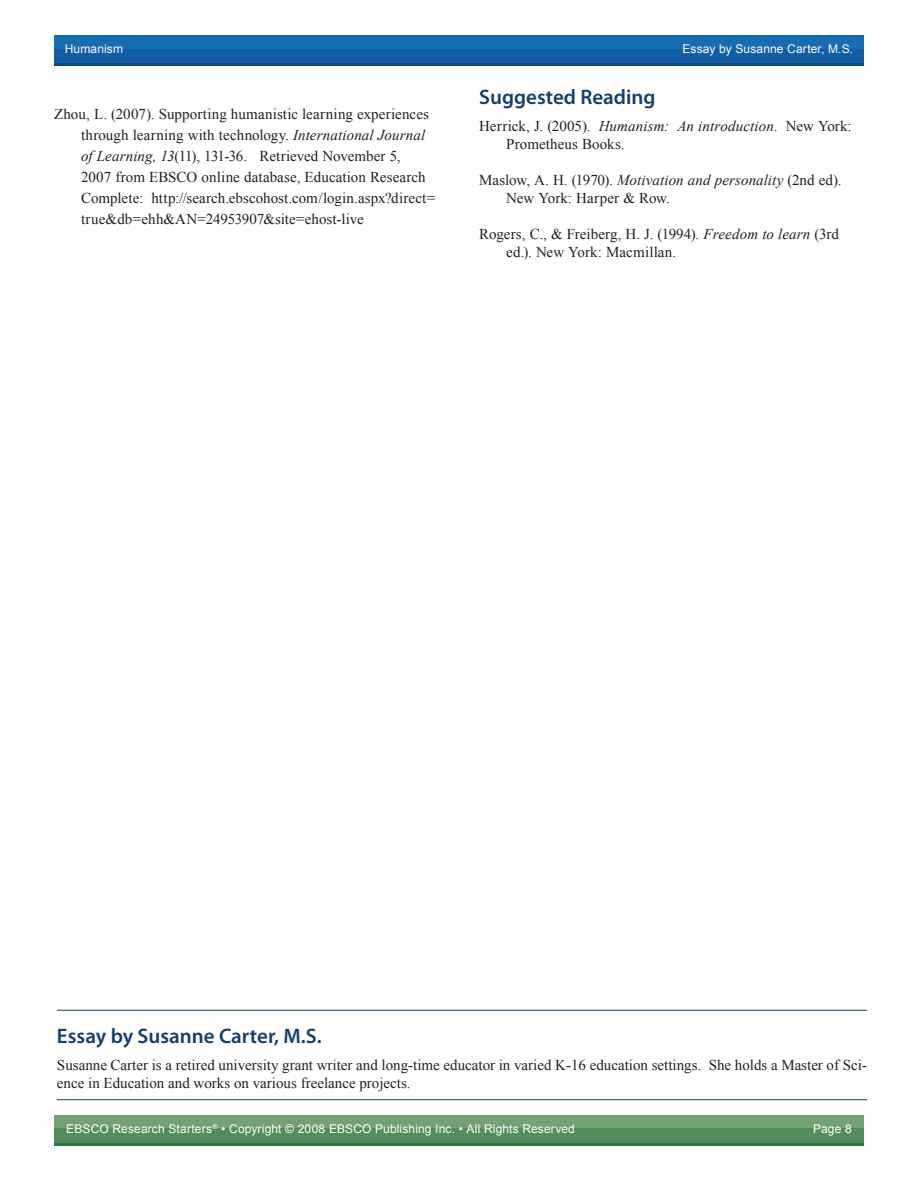
<style>
.page{position:relative;width:918px;height:1188px;background:#fff}
.page>*{position:absolute;margin:0;border:0;box-sizing:border-box;transform-origin:0 0}
.Body_Text{font:600 21px "Myriad Pro";color:#143e71}
.Body_Text_Header{font:600 21px "Myriad Pro";color:#143e71}
.Bibliography_Body_Te{font:15px/21px "Times New Roman";letter-spacing:.005em;color:#231f20}
.Body_Text-2{font:15px/18px "Times New Roman";color:#231f20}
.t1{font:12px "Arial";letter-spacing:.01em;color:#fff}
.s1{font-style:italic}
</style>
<div class="page">
<div style="left:54px;top:36px;width:810px;height:14px;background:#166db3"></div>
<div style="left:54px;top:49px;width:810px;height:14px;background:#115da3"></div>
<hr style="left:54px;top:63px;width:810px;height:3px;background:#0d467a">
<div style="left:54px;top:1115px;width:810px;height:15px;background:#73a175"></div>
<div style="left:54px;top:1129px;width:810px;height:14px;background:#538d5c"></div>
<hr style="left:54px;top:1143px;width:810px;height:3px;background:#277941">
<hr style="left:57px;top:1010px;width:810px;height:1px;background:#143e71">
<hr style="left:57px;top:1099px;width:810px;height:1px;background:#143e71">
<p class="t1" style="left:65px;top:41px;width:60px">Humanism</p>
<p class="t1" style="left:682px;top:41px;width:172px">Essay by Susanne Carter, M.S.</p>
<p class="Bibliography_Body_Te" style="left:81px;top:103px;width:356px;text-indent:-27px">Zhou, L. (2007). Supporting humanistic learning experiences through learning with technology. <span class="s1">International Journal of Learning, 13</span>(11), 131-36. Retrieved November 5,<br>2007 from EBSCO online database, Education Research Complete: http://search.ebscohost.com/login.aspx?direct= true&amp;db=ehh&amp;AN=24953907&amp;site=ehost-live</p>
<p class="Body_Text_Header" style="left:479px;top:83px;width:178px">Suggested Reading</p>
<p class="Bibliography_Body_Te" style="left:506px;top:117px;width:347px;line-height:18px;text-indent:-27px">Herrick, J. (2005). <span class="s1">Humanism: An introduction</span>. New York:<br>Prometheus Books.</p>
<p class="Bibliography_Body_Te" style="left:506px;top:171px;width:337px;line-height:18px;text-indent:-27px">Maslow, A. H. (1970). <span class="s1">Motivation and personality</span> (2nd ed).<br>New York: Harper &amp; Row.</p>
<p class="Bibliography_Body_Te" style="left:506px;top:225px;width:334px;line-height:18px;text-indent:-27px">Rogers, C., &amp; Freiberg, H. J. (1994). <span class="s1">Freedom to learn</span> (3rd ed.). New York: Macmillan.</p>
<p class="Body_Text" style="left:57px;top:1022px;width:266px">Essay by Susanne Carter, M.S.</p>
<p class="Body_Text-2" style="left:57px;top:1056px;width:811px">Susanne Carter is a retired university grant writer and long-time educator in varied K-16 education settings. She holds a Master of Sci&shy;ence in Education and works on various freelance projects.</p>
<p class="t1" style="left:66px;top:1121px;width:510px">EBSCO Research Starters<sup>®</sup> • Copyright © 2008 EBSCO Publishing Inc. • All Rights Reserved</p>
<p class="t1" style="left:813px;top:1121px;width:40px">Page 8</p>
</div>
